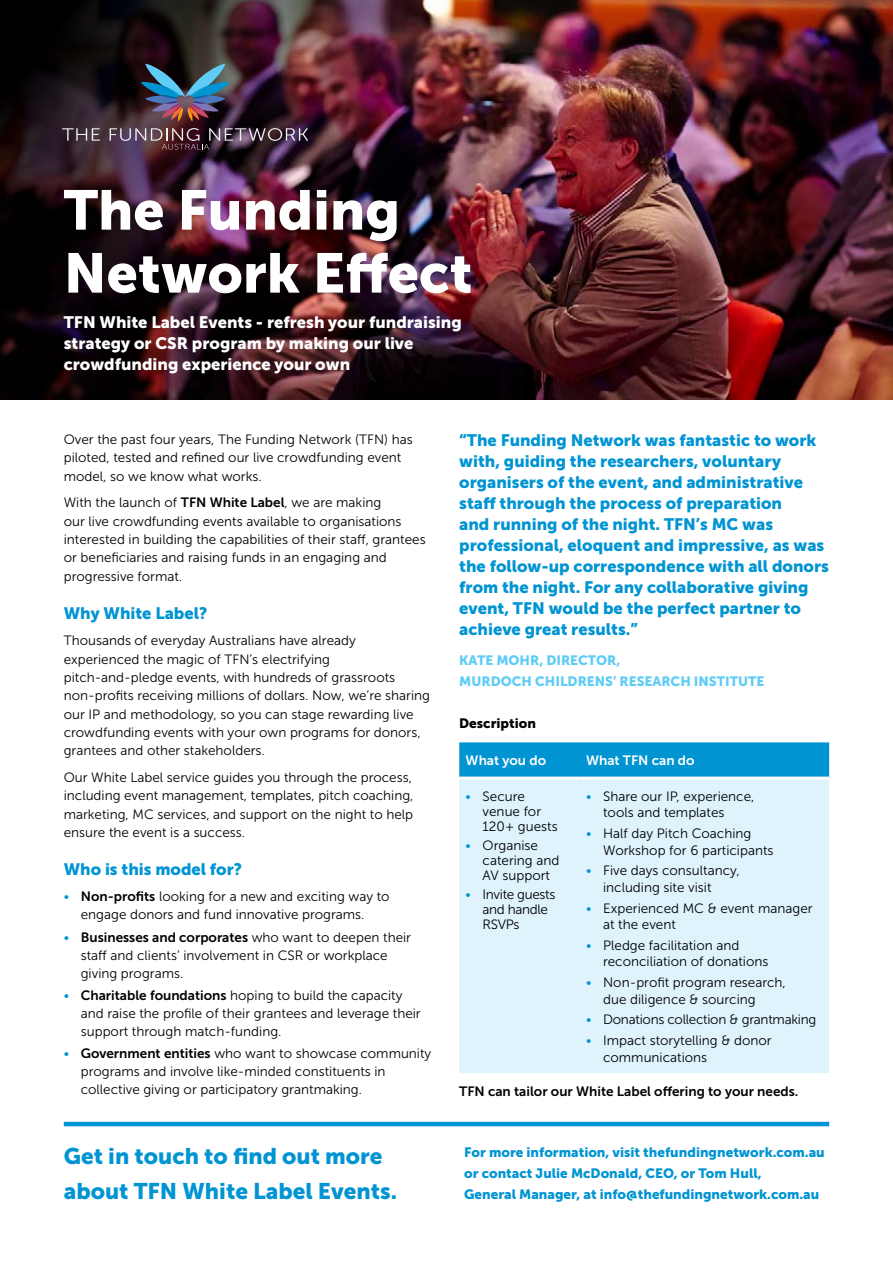
<style>
.page{position:relative;width:893px;height:1263px;background:#fff}
.page>*{position:absolute;margin:0;border:0;box-sizing:border-box;transform-origin:0 0}
.t1{font:55.5px/63px "Museo Sans 900";color:#fff}
.t2{font:22.5px/35.2px "Museo Sans 900";color:#0094d3}
.t3{font:16.5px/21px "Museo Sans 900";color:#0094d3}
.t4{font:16.5px/21px "Museo Sans 900";color:#fff}
.t5{font:13.5px/18.3px "Museo Sans 300";color:#000}
.t6{font:13.5px/21px "Museo Sans 900";color:#0094d3}
.t7{font:13.5px "Museo Sans 700";color:#000}
.t8{font:13.5px/21px "Museo Sans 900";color:#5fccf6}
.t9{font:13.5px "Museo Sans 300";letter-spacing:-.02em;color:#000}
.t10{font:13.5px/15px "Museo Sans 300";letter-spacing:-.025em;color:#000}
.t11{font:13.5px "Museo Sans 700";color:#fff}
.t12{font:13.5px "Museo Sans 900";color:#000}
.s1{font-family:"Museo Sans 700"}
.s2{color:#0094d3}
.s3{font-family:"Museo Sans 300";color:#0094d3}
.s4{font-family:"Museo Sans 300"}
</style>
<div class="page">
<img style="left:0;top:0;width:893px;height:400px">
<div style="left:459px;top:742px;width:370px;height:34px;background:#0094d3"></div>
<div style="left:459px;top:779px;width:370px;height:294px;background:#dff3fd"></div>
<svg style="left:62px;top:128px;width:38px;height:13px"></svg>
<img style="left:110px;top:128px;width:198px;height:22px">
<img style="left:141px;top:64px;width:89px;height:57px">
<hr style="left:64px;top:1122px;width:765px;height:4px;background:#0094d3">
<h1 class="t1" style="left:64px;top:178px;width:410px">The Funding<br>Network Effect</h1>
<p class="t4" style="left:64px;top:312px;width:399px">TFN White Label Events - refresh your fundraising strategy or CSR program by making our live crowdfunding experience your own</p>
<p class="t5" style="left:64px;top:430px;width:350px">Over the past four years, The Funding Network (TFN) has piloted, tested and refined our live crowdfunding event model, so we know what works.</p>
<p class="t5" style="left:64px;top:494px;width:363px">With the launch of <span class="s1">TFN White Label</span>, we are making<br>our live crowdfunding events available to organisations interested in building the capabilities of their staff, grantees or beneficiaries and raising funds in an engaging and progressive format.</p>
<p class="t3" style="left:64px;top:602px;width:145px">Why White Label?</p>
<p class="t5" style="left:64px;top:632px;width:368px">Thousands of everyday Australians have already experienced the magic of TFN’s electrifying pitch-and-pledge events, with hundreds of grassroots non-profits receiving millions of dollars. Now, we’re sharing our IP and methodology, so you can stage rewarding live crowdfunding events with your own programs for donors, grantees and other stakeholders.</p>
<p class="t5" style="left:64px;top:768px;width:351px;text-align:justify">Our White Label service guides you through the process, including event management, templates, pitch coaching, marketing, MC services, and support on the night to help ensure the event is a success.</p>
<p class="t3" style="left:64px;top:858px;width:180px">Who is this model for?</p>
<p class="t5" style="left:81px;top:888px;width:310px;text-indent:-17px"><span class="s2">•</span> <span class="s1">Non-profits</span> looking for a new and exciting way to engage donors and fund innovative programs.</p>
<p class="t7" style="left:64px;top:929px;width:349px"><span class="s3">•</span> Businesses and corporates <span class="s4">who want to deepen their</span></p>
<p class="t5" style="left:81px;top:946px;width:308px">staff and clients’ involvement in CSR or workplace giving programs.</p>
<p class="t5" style="left:81px;top:986px;width:341px;text-indent:-17px"><span class="s2">•</span> <span class="s1">Charitable foundations</span> hoping to build the capacity and raise the profile of their grantees and leverage their support through match-funding.</p>
<p class="t5" style="left:81px;top:1044px;width:352px;text-indent:-17px"><span class="s2">•</span> <span class="s1">Government entities</span> who want to showcase community programs and involve like-minded constituents in collective giving or participatory grantmaking.</p>
<h2 class="t2" style="left:64px;top:1138px;width:335px">Get in touch to find out more about TFN White Label Events.</h2>
<p class="t3" style="left:459px;top:430px;width:371px">“The Funding Network was fantastic to work with, guiding the researchers, voluntary organisers of the event, and administrative staff through the process of preparation<br>and running of the night. TFN’s MC was professional, eloquent and impressive, as was the follow-up correspondence with all donors from the night. For any collaborative giving event, TFN would be the perfect partner to achieve great results.”</p>
<p class="t8" style="left:459px;top:649px;width:307px">KATE MOHR, DIRECTOR,<br>MURDOCH CHILDRENS’ RESEARCH INSTITUTE</p>
<p class="t12" style="left:459px;top:715px;width:78px">Description</p>
<p class="t11" style="left:466px;top:753px;width:82px">What you do</p>
<p class="t11" style="left:586px;top:753px;width:110px">What TFN can do</p>
<p class="t5" style="left:483px;top:789px;width:77px;line-height:15px;text-indent:-17px"><span class="s2">•</span> Secure venue for<br>120+ guests</p>
<p class="t5" style="left:483px;top:838px;width:78px;line-height:15px;text-indent:-17px"><span class="s2">•</span> Organise catering and<br>AV support</p>
<p class="t10" style="left:483px;top:887px;width:74px;text-indent:-17px"><span class="s2">•</span> Invite guests and handle<br>RSVPs</p>
<p class="t5" style="left:603px;top:788px;width:153px;line-height:16.5px;text-indent:-17px"><span class="s2">•</span> Share our IP, experience, tools and templates</p>
<p class="t5" style="left:603px;top:825px;width:172px;line-height:16.5px;text-indent:-17px"><span class="s2">•</span> Half day Pitch Coaching<br>Workshop for 6 participants</p>
<p class="t5" style="left:603px;top:863px;width:138px;line-height:16.5px;text-indent:-17px"><span class="s2">•</span> Five days consultancy, including site visit</p>
<p class="t5" style="left:603px;top:900px;width:211px;line-height:16.5px;text-indent:-17px"><span class="s2">•</span> Experienced MC &amp; event manager at the event</p>
<p class="t5" style="left:603px;top:937px;width:167px;line-height:16.5px;text-indent:-17px"><span class="s2">•</span> Pledge facilitation and reconciliation of donations</p>
<p class="t5" style="left:603px;top:974px;width:184px;line-height:16.5px;text-indent:-17px"><span class="s2">•</span> Non-profit program research, due diligence &amp; sourcing</p>
<p class="t9" style="left:586px;top:1012px;width:232px"><span class="s2">•</span> Donations collection &amp; grantmaking</p>
<p class="t5" style="left:603px;top:1032px;width:170px;line-height:16.5px;text-indent:-17px"><span class="s2">•</span> Impact storytelling &amp; donor communications</p>
<p class="t7" style="left:459px;top:1084px;width:341px">TFN can tailor our White Label offering to your needs.</p>
<p class="t6" style="left:464px;top:1142px;width:362px">For more information, visit thefundingnetwork.com.au or contact Julie McDonald, CEO, or Tom Hull,<br>General Manager, at info@thefundingnetwork.com.au</p>
</div>
